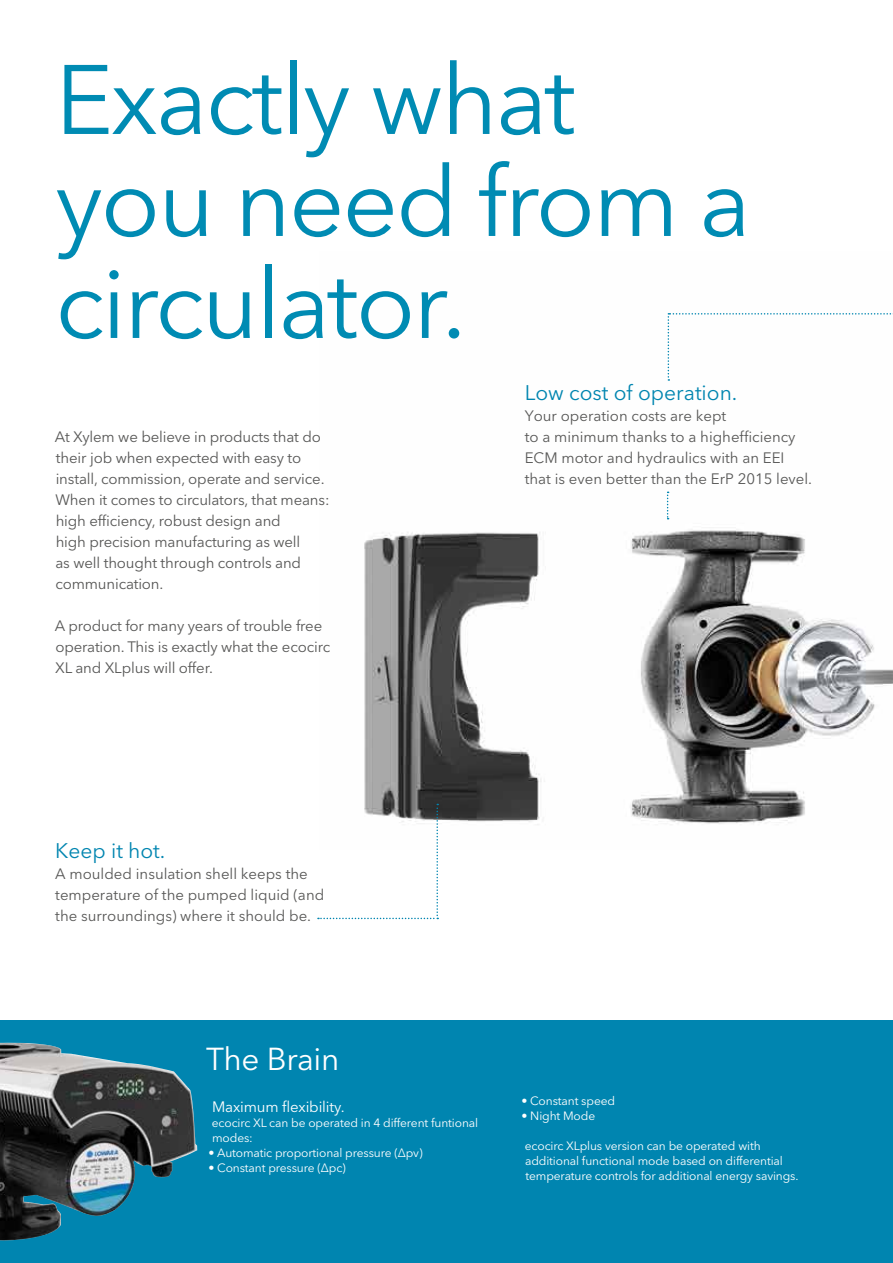
<style>
.page{position:relative;width:893px;height:1263px;background:#fff}
.page>*{position:absolute;margin:0;border:0;box-sizing:border-box;transform-origin:0 0}
.t1{font:97.5px/102px "Avenir Next LT Pro";letter-spacing:-.025em;color:#008bb3}
.t2{font:31.5px "Avenir Next LT Pro";letter-spacing:-.01em;color:#fff}
.t3{font:21px "Avenir Next LT Pro";color:#0085b0}
.t4{font:15px/21px "Avenir Next LT Pro";letter-spacing:-.01em;color:#575756}
.t5{font:15px "Avenir Next LT Pro";letter-spacing:-.01em;color:#fff}
.t6{font:12px/15px "Avenir Next LT Pro";letter-spacing:-.01em;color:#fff}
</style>
<div class="page">
<img style="left:364px;top:313px;width:529px;height:512px">
<svg style="left:668px;top:313px;width:225px;height:68px"></svg>
<svg style="left:318px;top:804px;width:120px;height:115px"></svg>
<svg style="left:667px;top:492px;width:2px;height:27px"></svg>
<div style="left:0;top:1020px;width:893px;height:243px;background:#0085b0"></div>
<img style="left:0;top:1043px;width:197px;height:197px">
<h1 class="t1" style="left:55px;top:49px;width:697px">Exactly what you need from a circulator.</h1>
<p class="t4" style="left:55px;top:426px;width:276px">At Xylem we believe in products that do their job when expected with easy to install, commission, operate and service.<br>When it comes to circulators, that means: high efficiency, robust design and<br>high precision manufacturing as well<br>as well thought through controls and communication.</p>
<p class="t4" style="left:55px;top:615px;width:277px">A product for many years of trouble free operation. This is exactly what the ecocirc<br>XL and XLplus will offer.</p>
<h3 class="t3" style="left:525px;top:380px;width:214px">Low cost of operation.</h3>
<p class="t4" style="left:525px;top:406px;width:289px">Your operation costs are kept<br>to a minimum thanks to a highefficiency ECM motor and hydraulics with an EEI that is even better than the ErP 2015 level.</p>
<h3 class="t3" style="left:55px;top:838px;width:112px">Keep it hot.</h3>
<p class="t4" style="left:55px;top:863px;width:270px">A moulded insulation shell keeps the temperature of the pumped liquid (and the surroundings) where it should be.</p>
<h2 class="t2" style="left:206px;top:1040px;width:135px">The Brain</h2>
<p class="t5" style="left:212px;top:1098px;width:134px">Maximum flexibility.</p>
<p class="t6" style="left:212px;top:1115px;width:268px">ecocirc XL can be operated in 4 different funtional modes:</p>
<p class="t6" style="left:209px;top:1145px;width:216px">• Automatic proportional pressure (Δpv)</p>
<p class="t6" style="left:209px;top:1160px;width:139px">• Constant pressure (Δpc)</p>
<p class="t6" style="left:521px;top:1094px;width:95px">• Constant speed</p>
<p class="t6" style="left:521px;top:1109px;width:75px">• Night Mode</p>
<p class="t6" style="left:525px;top:1139px;width:275px">ecocirc XLplus version can be operated with additional functional mode based on differential temperature controls for additional energy savings.</p>
</div>
